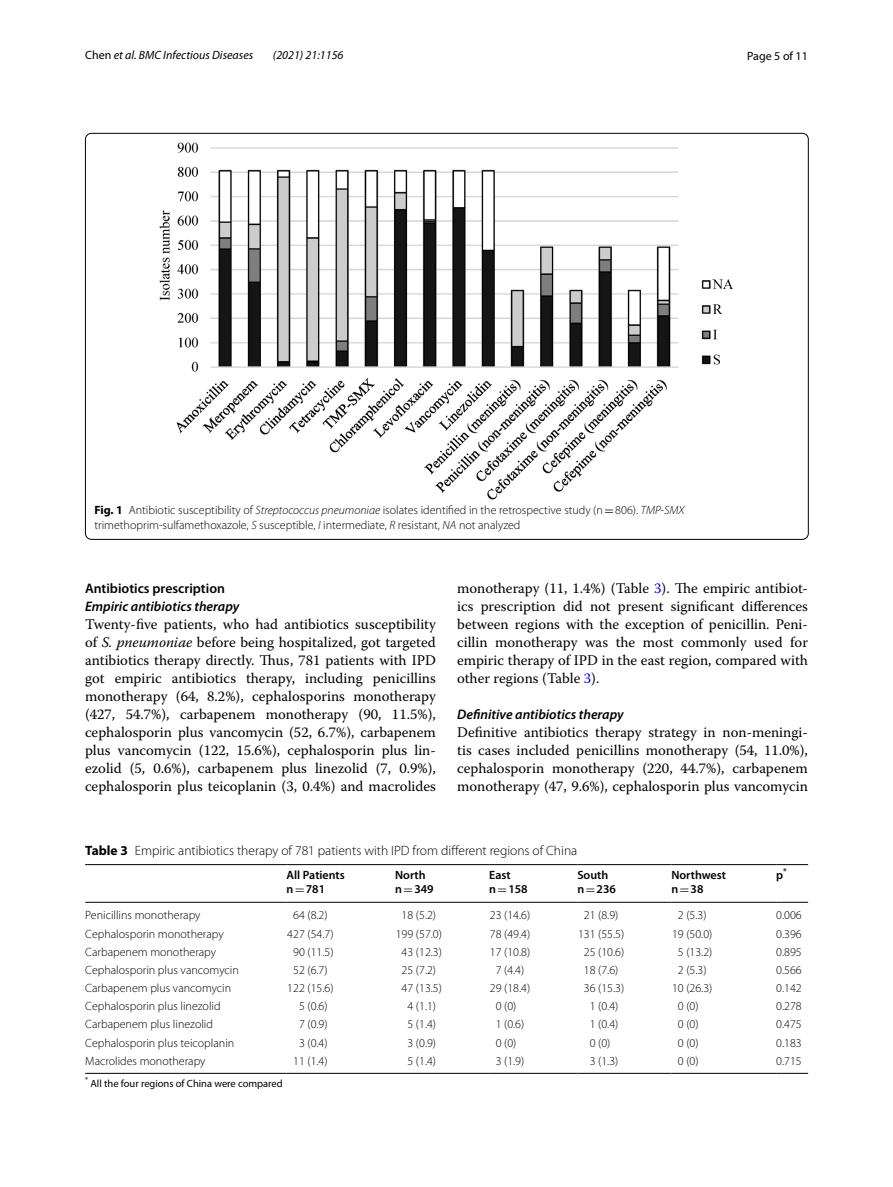
<style>
.page{position:relative;width:893px;height:1187px;background:#fff}
.page>*{position:absolute;margin:0;border:0;box-sizing:border-box;transform-origin:0 0}
.t1{font:14.7px/18px "Warnock Pro";color:#000;text-align:justify}
.t2{font:italic 600 13.8px "Myriad Pro";color:#000}
.t3{font:600 13.8px "Myriad Pro";color:#000}
.t4{font:300 13.5px "Myriad Pro";color:#000}
.t5{font:300 12px/15px "Myriad Pro";color:#000}
.t6{font:600 12px/13.5px "Myriad Pro";color:#000}
.t7{font:italic 12px "Myriad Pro";color:#000}
.t8{font:12px "Myriad Pro";color:#000}
.t9{font:10.5px "Myriad Pro";color:#000}
.s1{font-style:normal}
.s2{font-weight:700}
.s3{font-style:italic}
.s4{font-family:"MTSY";font-weight:400}
.s5{color:#00f}
</style>
<div class="page">
<img style="left:160px;top:142px;width:574px;height:357px">
<hr style="left:85px;top:864px;width:202px;height:1px;background:#000">
<hr style="left:85px;top:902px;width:202px;height:1px;background:#000">
<hr style="left:287px;top:864px;width:108px;height:1px;background:#000">
<hr style="left:287px;top:902px;width:108px;height:1px;background:#000">
<hr style="left:395px;top:864px;width:94px;height:1px;background:#000">
<hr style="left:395px;top:902px;width:94px;height:1px;background:#000">
<hr style="left:489px;top:864px;width:88px;height:1px;background:#000">
<hr style="left:489px;top:902px;width:88px;height:1px;background:#000">
<hr style="left:577px;top:864px;width:94px;height:1px;background:#000">
<hr style="left:577px;top:902px;width:94px;height:1px;background:#000">
<hr style="left:671px;top:864px;width:105px;height:1px;background:#000">
<hr style="left:671px;top:902px;width:105px;height:1px;background:#000">
<hr style="left:776px;top:864px;width:32px;height:1px;background:#000">
<hr style="left:776px;top:902px;width:32px;height:1px;background:#000">
<hr style="left:85px;top:1072px;width:202px;height:1px;background:#000">
<hr style="left:287px;top:1072px;width:108px;height:1px;background:#000">
<hr style="left:395px;top:1072px;width:94px;height:1px;background:#000">
<hr style="left:489px;top:1072px;width:88px;height:1px;background:#000">
<hr style="left:577px;top:1072px;width:94px;height:1px;background:#000">
<hr style="left:671px;top:1072px;width:105px;height:1px;background:#000">
<hr style="left:776px;top:1072px;width:32px;height:1px;background:#000">
<p class="t7" style="left:85px;top:48px;width:170px"><span class="s1">Chen</span> et al. BMC Infectious Diseases</p>
<p class="t7" style="left:273px;top:48px;width:72px">(2021) 21:1156</p>
<p class="t8" style="left:747px;top:48px;width:62px">Page 5 of 11</p>
<p class="t5" style="left:94px;top:503px;width:591px"><span class="s2">Fig. 1</span> Antibiotic susceptibility of <span class="s3">Streptococcus pneumoniae</span> isolates identified in the retrospective study (n<span class="s4">=</span>806). <span class="s3">TMP-SMX </span>trimethoprim-sulfamethoxazole, <span class="s3">S</span> susceptible, <span class="s3">I</span> intermediate, <span class="s3">R</span> resistant, <span class="s3">NA</span> not analyzed</p>
<p class="t3" style="left:85px;top:579px;width:141px">Antibiotics prescription</p>
<p class="t2" style="left:85px;top:597px;width:156px">Empiric antibiotics therapy</p>
<p class="t1" style="left:85px;top:614px;width:352px">Twenty-five patients, who had antibiotics susceptibility of <span class="s3">S. pneumoniae</span> before being hospitalized, got targeted antibiotics therapy directly. Thus, 781 patients with IPD got empiric antibiotics therapy, including penicillins monotherapy (64, 8.2%), cephalosporins monotherapy (427, 54.7%), carbapenem monotherapy (90, 11.5%), cephalosporin plus vancomycin (52, 6.7%), carbapenem plus vancomycin (122, 15.6%), cephalosporin plus lin&shy;ezolid (5, 0.6%), carbapenem plus linezolid (7, 0.9%), cephalosporin plus teicoplanin (3, 0.4%) and macrolides</p>
<p class="t1" style="left:457px;top:579px;width:352px">monotherapy (11, 1.4%) (Table <span class="s5">3</span>). The empiric antibiot&shy;ics prescription did not present significant differences between regions with the exception of penicillin. Peni&shy;cillin monotherapy was the most commonly used for empiric therapy of IPD in the east region, compared with other regions (Table <span class="s5">3</span>).</p>
<p class="t2" style="left:457px;top:705px;width:168px">Definitive antibiotics therapy</p>
<p class="t1" style="left:457px;top:723px;width:352px">Definitive antibiotics therapy strategy in non-meningi&shy;tis cases included penicillins monotherapy (54, 11.0%), cephalosporin monotherapy (220, 44.7%), carbapenem monotherapy (47, 9.6%), cephalosporin plus vancomycin</p>
<p class="t4" style="left:85px;top:842px;width:494px"><span class="s2">Table 3</span> Empiric antibiotics therapy of 781 patients with IPD from different regions of China</p>
<p class="t6" style="left:287px;top:867px;width:60px">All Patients n<span class="s4">=</span>781</p>
<p class="t6" style="left:395px;top:867px;width:40px">North n<span class="s4">=</span>349</p>
<p class="t6" style="left:489px;top:867px;width:40px">East n<span class="s4">=</span>158</p>
<p class="t6" style="left:577px;top:867px;width:40px">South n<span class="s4">=</span>236</p>
<p class="t6" style="left:671px;top:867px;width:56px">Northwest n<span class="s4">=</span>38</p>
<p class="t6" style="left:776px;top:867px;width:12px">p<sup>*</sup></p>
<p class="t5" style="left:85px;top:908px;width:117px">Penicillins monotherapy</p>
<p class="t5" style="left:293px;top:908px;width:36px">64 (8.2)</p>
<p class="t5" style="left:402px;top:908px;width:36px">18 (5.2)</p>
<p class="t5" style="left:490px;top:908px;width:42px">23 (14.6)</p>
<p class="t5" style="left:584px;top:908px;width:36px">21 (8.9)</p>
<p class="t5" style="left:678px;top:908px;width:30px">2 (5.3)</p>
<p class="t5" style="left:776px;top:908px;width:27px">0.006</p>
<p class="t5" style="left:85px;top:926px;width:140px">Cephalosporin monotherapy</p>
<p class="t5" style="left:287px;top:926px;width:48px">427 (54.7)</p>
<p class="t5" style="left:396px;top:926px;width:48px">199 (57.0)</p>
<p class="t5" style="left:490px;top:926px;width:42px">78 (49.4)</p>
<p class="t5" style="left:578px;top:926px;width:48px">131 (55.5)</p>
<p class="t5" style="left:672px;top:926px;width:42px">19 (50.0)</p>
<p class="t5" style="left:776px;top:926px;width:27px">0.396</p>
<p class="t5" style="left:85px;top:944px;width:132px">Carbapenem monotherapy</p>
<p class="t5" style="left:293px;top:944px;width:42px">90 (11.5)</p>
<p class="t5" style="left:402px;top:944px;width:42px">43 (12.3)</p>
<p class="t5" style="left:490px;top:944px;width:42px">17 (10.8)</p>
<p class="t5" style="left:584px;top:944px;width:42px">25 (10.6)</p>
<p class="t5" style="left:678px;top:944px;width:36px">5 (13.2)</p>
<p class="t5" style="left:776px;top:944px;width:27px">0.895</p>
<p class="t5" style="left:85px;top:962px;width:155px">Cephalosporin plus vancomycin</p>
<p class="t5" style="left:293px;top:962px;width:36px">52 (6.7)</p>
<p class="t5" style="left:402px;top:962px;width:36px">25 (7.2)</p>
<p class="t5" style="left:496px;top:962px;width:30px">7 (4.4)</p>
<p class="t5" style="left:584px;top:962px;width:36px">18 (7.6)</p>
<p class="t5" style="left:678px;top:962px;width:30px">2 (5.3)</p>
<p class="t5" style="left:776px;top:962px;width:27px">0.566</p>
<p class="t5" style="left:85px;top:980px;width:147px">Carbapenem plus vancomycin</p>
<p class="t5" style="left:287px;top:980px;width:48px">122 (15.6)</p>
<p class="t5" style="left:402px;top:980px;width:42px">47 (13.5)</p>
<p class="t5" style="left:490px;top:980px;width:42px">29 (18.4)</p>
<p class="t5" style="left:584px;top:980px;width:42px">36 (15.3)</p>
<p class="t5" style="left:672px;top:980px;width:42px">10 (26.3)</p>
<p class="t5" style="left:776px;top:980px;width:27px">0.142</p>
<p class="t5" style="left:85px;top:998px;width:137px">Cephalosporin plus linezolid</p>
<p class="t5" style="left:299px;top:998px;width:30px">5 (0.6)</p>
<p class="t5" style="left:407px;top:998px;width:30px">4 (1.1)</p>
<p class="t5" style="left:496px;top:998px;width:22px">0 (0)</p>
<p class="t5" style="left:590px;top:998px;width:30px">1 (0.4)</p>
<p class="t5" style="left:678px;top:998px;width:22px">0 (0)</p>
<p class="t5" style="left:776px;top:998px;width:27px">0.278</p>
<p class="t5" style="left:85px;top:1016px;width:129px">Carbapenem plus linezolid</p>
<p class="t5" style="left:299px;top:1016px;width:30px">7 (0.9)</p>
<p class="t5" style="left:407px;top:1016px;width:30px">5 (1.4)</p>
<p class="t5" style="left:496px;top:1016px;width:30px">1 (0.6)</p>
<p class="t5" style="left:590px;top:1016px;width:30px">1 (0.4)</p>
<p class="t5" style="left:678px;top:1016px;width:22px">0 (0)</p>
<p class="t5" style="left:776px;top:1016px;width:27px">0.475</p>
<p class="t5" style="left:85px;top:1035px;width:151px">Cephalosporin plus teicoplanin</p>
<p class="t5" style="left:299px;top:1035px;width:30px">3 (0.4)</p>
<p class="t5" style="left:407px;top:1035px;width:30px">3 (0.9)</p>
<p class="t5" style="left:496px;top:1035px;width:22px">0 (0)</p>
<p class="t5" style="left:590px;top:1035px;width:22px">0 (0)</p>
<p class="t5" style="left:678px;top:1035px;width:22px">0 (0)</p>
<p class="t5" style="left:776px;top:1035px;width:27px">0.183</p>
<p class="t5" style="left:85px;top:1053px;width:122px">Macrolides monotherapy</p>
<p class="t5" style="left:293px;top:1053px;width:36px">11 (1.4)</p>
<p class="t5" style="left:407px;top:1053px;width:30px">5 (1.4)</p>
<p class="t5" style="left:496px;top:1053px;width:30px">3 (1.9)</p>
<p class="t5" style="left:590px;top:1053px;width:30px">3 (1.3)</p>
<p class="t5" style="left:678px;top:1053px;width:22px">0 (0)</p>
<p class="t5" style="left:776px;top:1053px;width:27px">0.715</p>
<p class="t9" style="left:85px;top:1076px;width:199px"><sup>*</sup> All the four regions of China were compared</p>
</div>
